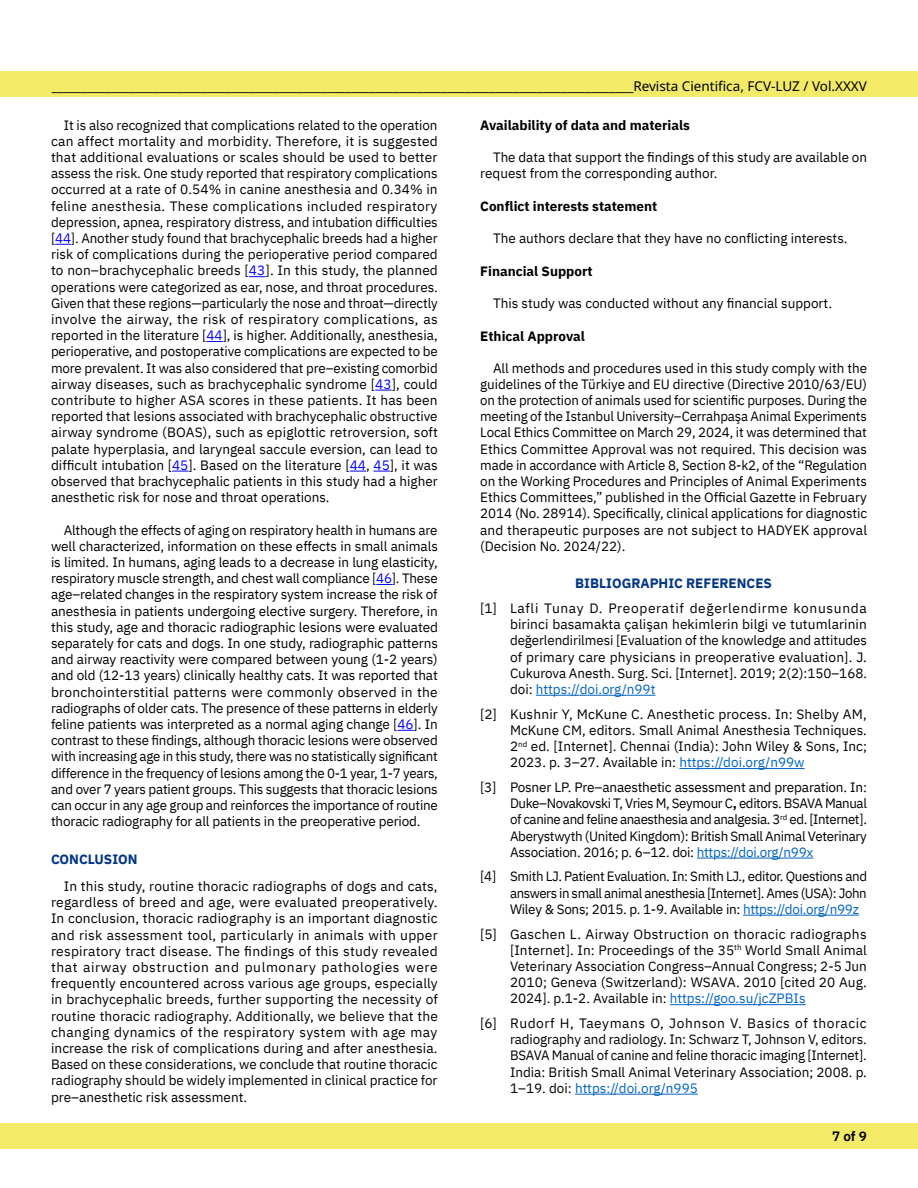
<style>
.page{position:relative;width:918px;height:1188px;background:#fff}
.page>*{position:absolute;margin:0;border:0;box-sizing:border-box;transform-origin:0 0}
.t1{font:13.5px/16.2px "IBM Plex Sans";color:#000;text-align:justify}
.t2{font:13.5px "Noto Sans";color:#000}
.t3{font:700 13.5px "IBM Plex Sans";color:#000}
.t4{font:700 13.5px "IBM Plex Sans";color:#003687}
.t5{font:600 13.5px "IBM Plex Sans";color:#000}
.s1{color:#00f}
.s2{color:#0063c5}
.s3{font-weight:700}
</style>
<div class="page">
<div style="left:0;top:71px;width:918px;height:26px;background:#f3ea67"></div>
<div style="left:0;top:1123px;width:918px;height:25px;background:#f3ea67"></div>
<svg style="left:55px;top:244px;width:16px;height:1px"></svg>
<svg style="left:249px;top:276px;width:17px;height:1px"></svg>
<svg style="left:206px;top:341px;width:17px;height:1px"></svg>
<svg style="left:375px;top:390px;width:17px;height:1px"></svg>
<svg style="left:172px;top:471px;width:17px;height:1px"></svg>
<svg style="left:350px;top:471px;width:16px;height:1px"></svg>
<svg style="left:373px;top:471px;width:17px;height:1px"></svg>
<svg style="left:376px;top:584px;width:16px;height:1px"></svg>
<svg style="left:398px;top:730px;width:16px;height:1px"></svg>
<hr style="left:536px;top:695px;width:119px;height:1px;background:#0063c5">
<hr style="left:679px;top:768px;width:126px;height:1px;background:#0063c5">
<hr style="left:697px;top:858px;width:116px;height:1px;background:#0063c5">
<hr style="left:743px;top:915px;width:116px;height:1px;background:#0063c5">
<hr style="left:670px;top:1004px;width:136px;height:1px;background:#0063c5">
<hr style="left:575px;top:1094px;width:123px;height:1px;background:#0063c5">
<p class="t2" style="left:52px;top:79px;width:817px">_________________________________________________________________________________________________Revista Cientifica, FCV-LUZ / Vol.XXXV</p>
<p class="t1" style="left:51px;top:116px;width:388px;text-indent:13px">It is also recognized that complications related to the operation can affect mortality and morbidity. Therefore, it is suggested that additional evaluations or scales should be used to better assess the risk. One study reported that respiratory complications occurred at a rate of 0.54% in canine anesthesia and 0.34% in feline anesthesia. These complications included respiratory depression, apnea, respiratory distress, and intubation difficulties [<span class="s1">44</span>]. Another study found that brachycephalic breeds had a higher risk of complications during the perioperative period compared to non–brachycephalic breeds [<span class="s1">43</span>]. In this study, the planned operations were categorized as ear, nose, and throat procedures.<br>Given that these regions—particularly the nose and throat—directly involve the airway, the risk of respiratory complications, as reported in the literature [<span class="s1">44</span>], is higher. Additionally, anesthesia, perioperative, and postoperative complications are expected to be more prevalent. It was also considered that pre–existing comorbid airway diseases, such as brachycephalic syndrome [<span class="s1">43</span>], could contribute to higher ASA scores in these patients. It has been reported that lesions associated with brachycephalic obstructive airway syndrome (BOAS), such as epiglottic retroversion, soft palate hyperplasia, and laryngeal saccule eversion, can lead to difficult intubation [<span class="s1">45</span>]. Based on the literature [<span class="s1">44</span>, <span class="s1">45</span>], it was observed that brachycephalic patients in this study had a higher anesthetic risk for nose and throat operations.</p>
<p class="t1" style="left:51px;top:521px;width:388px;text-indent:13px">Although the effects of aging on respiratory health in humans are well characterized, information on these effects in small animals is limited. In humans, aging leads to a decrease in lung elasticity, respiratory muscle strength, and chest wall compliance [<span class="s1">46</span>]. These age–related changes in the respiratory system increase the risk of anesthesia in patients undergoing elective surgery. Therefore, in this study, age and thoracic radiographic lesions were evaluated separately for cats and dogs. In one study, radiographic patterns and airway reactivity were compared between young (1-2 years) and old (12-13 years) clinically healthy cats. It was reported that bronchointerstitial patterns were commonly observed in the radiographs of older cats. The presence of these patterns in elderly feline patients was interpreted as a normal aging change [<span class="s1">46</span>]. In contrast to these findings, although thoracic lesions were observed with increasing age in this study, there was no statistically significant difference in the frequency of lesions among the 0-1 year, 1-7 years, and over 7 years patient groups. This suggests that thoracic lesions can occur in any age group and reinforces the importance of routine thoracic radiography for all patients in the preoperative period.</p>
<p class="t4" style="left:51px;top:848px;width:88px">CONCLUSION</p>
<p class="t1" style="left:51px;top:877px;width:388px;text-indent:13px">In this study, routine thoracic radiographs of dogs and cats, regardless of breed and age, were evaluated preoperatively.<br>In conclusion, thoracic radiography is an important diagnostic and risk assessment tool, particularly in animals with upper respiratory tract disease. The findings of this study revealed that airway obstruction and pulmonary pathologies were frequently encountered across various age groups, especially in brachycephalic breeds, further supporting the necessity of routine thoracic radiography. Additionally, we believe that the changing dynamics of the respiratory system with age may increase the risk of complications during and after anesthesia.<br>Based on these considerations, we conclude that routine thoracic radiography should be widely implemented in clinical practice for pre–anesthetic risk assessment.</p>
<p class="t3" style="left:480px;top:114px;width:211px">Availability of data and materials</p>
<p class="t1" style="left:480px;top:148px;width:388px;text-indent:13px">The data that support the findings of this study are available on request from the corresponding author.</p>
<p class="t3" style="left:480px;top:196px;width:179px">Conflict interests statement</p>
<p class="t1" style="left:493px;top:229px;width:356px">The authors declare that they have no conflicting interests.</p>
<p class="t3" style="left:480px;top:261px;width:114px">Financial Support</p>
<p class="t1" style="left:493px;top:294px;width:341px">This study was conducted without any financial support.</p>
<p class="t3" style="left:480px;top:325px;width:106px">Ethical Approval</p>
<p class="t1" style="left:480px;top:359px;width:388px;text-indent:13px">All methods and procedures used in this study comply with the guidelines of the Türkiye and EU directive (Directive 2010/63/EU) on the protection of animals used for scientific purposes. During the meeting of the Istanbul University–Cerrahpaşa Animal Experiments Local Ethics Committee on March 29, 2024, it was determined that Ethics Committee Approval was not required. This decision was made in accordance with Article 8, Section 8-k2, of the “Regulation on the Working Procedures and Principles of Animal Experiments Ethics Committees,” published in the Official Gazette in February 2014 (No. 28914). Specifically, clinical applications for diagnostic and therapeutic purposes are not subject to HADYEK approval (Decision No. 2024/22).</p>
<p class="t4" style="left:575px;top:573px;width:198px">BIBLIOGRAPHIC REFERENCES</p>
<p class="t1" style="left:510px;top:599px;width:359px;text-indent:-30px">[1] Lafli Tunay D. Preoperatif değerlendirme konusunda birinci basamakta çalişan hekimlerin bilgi ve tutumlarinin değerlendirilmesi [Evaluation of the knowledge and attitudes of primary care physicians in preoperative evaluation]. J.<br>Cukurova Anesth. Surg. Sci. [Internet]. 2019; 2(2):150–168. doi: <span class="s2">https://doi.org/n99t</span></p>
<p class="t1" style="left:510px;top:705px;width:359px;text-indent:-30px">[2] Kushnir Y, McKune C. Anesthetic process. In: Shelby AM, McKune CM, editors. Small Animal Anesthesia Techniques.<br>2<sup>nd</sup> ed. [Internet]. Chennai (India): John Wiley &amp; Sons, Inc; 2023. p. 3–27. Available in: <span class="s2">https://doi.org/n99w</span></p>
<p class="t1" style="left:510px;top:778px;width:359px;text-indent:-30px">[3] Posner LP. Pre–anaesthetic assessment and preparation. In:<br>Duke–Novakovski T, Vries M, Seymour C<span class="s3">,</span> editors. BSAVA Manual of canine and feline anaesthesia and analgesia. 3<sup>rd</sup> ed. [Internet].<br>Aberystwyth (United Kingdom): British Small Animal Veterinary Association. 2016; p. 6–12. doi: <span class="s2">https://doi.org/n99x</span></p>
<p class="t1" style="left:510px;top:867px;width:359px;text-indent:-30px">[4] Smith LJ. Patient Evaluation. In: Smith LJ., editor. Questions and answers in small animal anesthesia [Internet]. Ames (USA): John Wiley &amp; Sons; 2015. p. 1-9. Available in: <span class="s2">https://doi.org/n99z</span></p>
<p class="t1" style="left:510px;top:925px;width:358px;text-indent:-30px">[5] Gaschen L. Airway Obstruction on thoracic radiographs [Internet]. In: Proceedings of the 35<sup>th</sup> World Small Animal Veterinary Association Congress–Annual Congress; 2-5 Jun 2010; Geneva (Switzerland): WSAVA. 2010 [cited 20 Aug.<br>2024]. p.1-2. Available in: <span class="s2">https://goo.su/jcZPBIs</span></p>
<p class="t1" style="left:510px;top:1014px;width:358px;text-indent:-30px">[6] Rudorf H, Taeymans O, Johnson V. Basics of thoracic radiography and radiology. In: Schwarz T, Johnson V, editors.<br>BSAVA Manual of canine and feline thoracic imaging [Internet].<br>India: British Small Animal Veterinary Association; 2008. p.<br>1–19. doi: <span class="s2">https://doi.org/n995</span></p>
<p class="t5" style="left:832px;top:1126px;width:36px">7 of 9</p>
</div>
